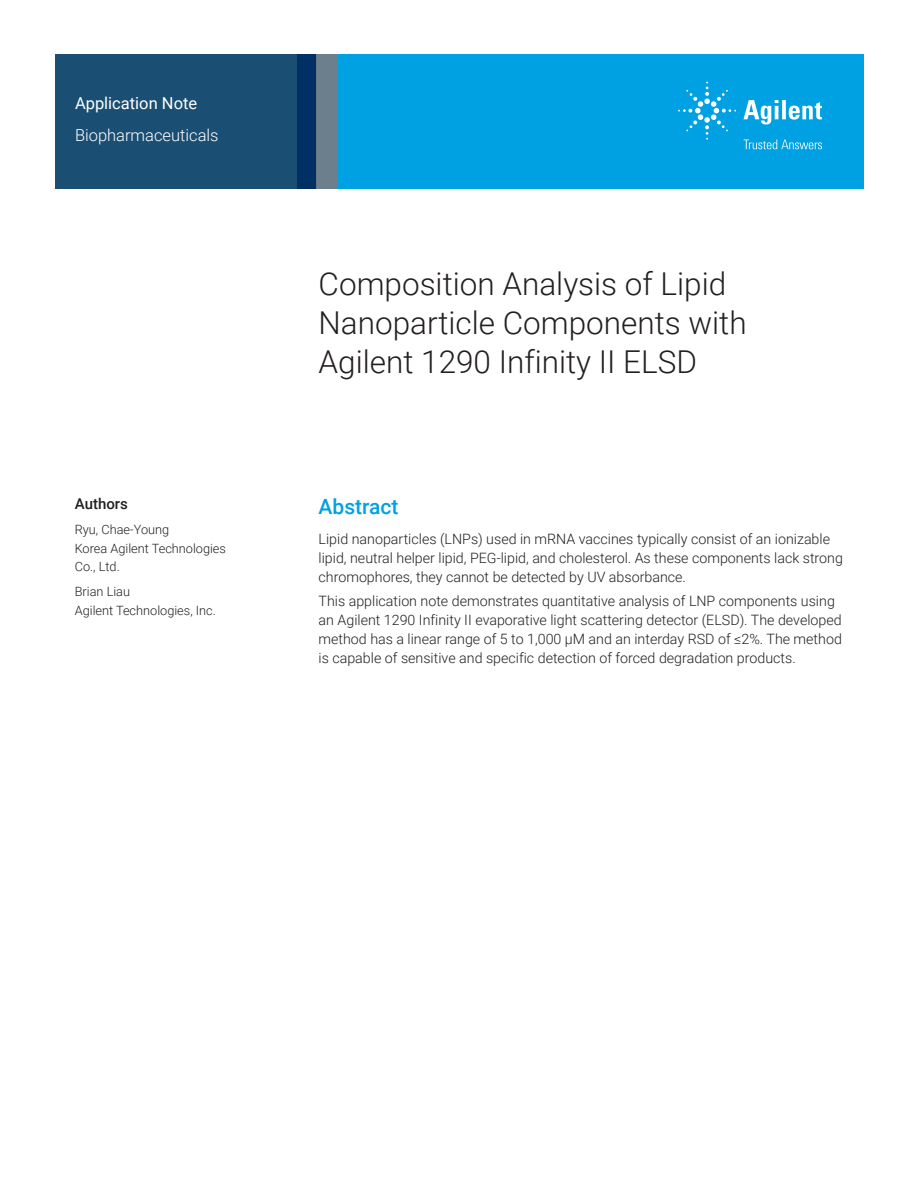
<style>
.page{position:relative;width:918px;height:1188px;background:#fff}
.page>*{position:absolute;margin:0;border:0;box-sizing:border-box;transform-origin:0 0}
.t1{font:300 31.5px/39px "Roboto";color:#231f20}
.Header_1{font:500 21px "Roboto";color:#00a1e3}
.Area_Identifier{font:300 16.5px "Roboto";color:#fff}
.Doctype{font:16.5px "Roboto";color:#fff}
.DATA_author_title{font:500 15px "Roboto";color:#231f20}
.Text{font:300 14.25px/18.8px "Roboto";color:#231f20}
.DATA_author_name___i{font:300 12.75px/18.8px "Roboto";color:#231f20}
</style>
<div class="page">
<div style="left:297px;top:54px;width:567px;height:135px;background:#00a1e3"></div>
<svg style="left:55px;top:54px;width:261px;height:135px;background:#184b71"></svg>
<div style="left:316px;top:54px;width:22px;height:135px;background:#6b808c"></div>
<svg style="left:743px;top:100px;width:79px;height:25px"></svg>
<svg style="left:678px;top:82px;width:58px;height:58px"></svg>
<svg style="left:744px;top:140px;width:78px;height:9px"></svg>
<p class="Doctype" style="left:75px;top:91px;width:124px">Application Note</p>
<p class="Area_Identifier" style="left:75px;top:124px;width:145px">Biopharmaceuticals</p>
<p class="DATA_author_title" style="left:75px;top:493px;width:55px">Authors</p>
<p class="DATA_author_name___i" style="left:75px;top:519px;width:153px">Ryu, Chae-Young<br>Korea Agilent Technologies<br>Co., Ltd.</p>
<p class="DATA_author_name___i" style="left:75px;top:582px;width:143px">Brian Liau<br>Agilent Technologies, Inc.</p>
<p class="t1" style="left:319px;top:263px;width:430px">Composition Analysis of Lipid<br>Nanoparticle Components with<br>Agilent 1290 Infinity II ELSD</p>
<p class="Header_1" style="left:319px;top:491px;width:82px">Abstract</p>
<p class="Text" style="left:319px;top:529px;width:526px">Lipid nanoparticles (LNPs) used in mRNA vaccines typically consist of an ionizable lipid, neutral helper lipid, PEG-lipid, and cholesterol. As these components lack strong chromophores, they cannot be detected by UV absorbance.</p>
<p class="Text" style="left:319px;top:591px;width:525px">This application note demonstrates quantitative analysis of LNP components using an Agilent 1290 Infinity II evaporative light scattering detector (ELSD). The developed method has a linear range of 5 to 1,000 μM and an interday RSD of ≤2%. The method is capable of sensitive and specific detection of forced degradation products.</p>
</div>
